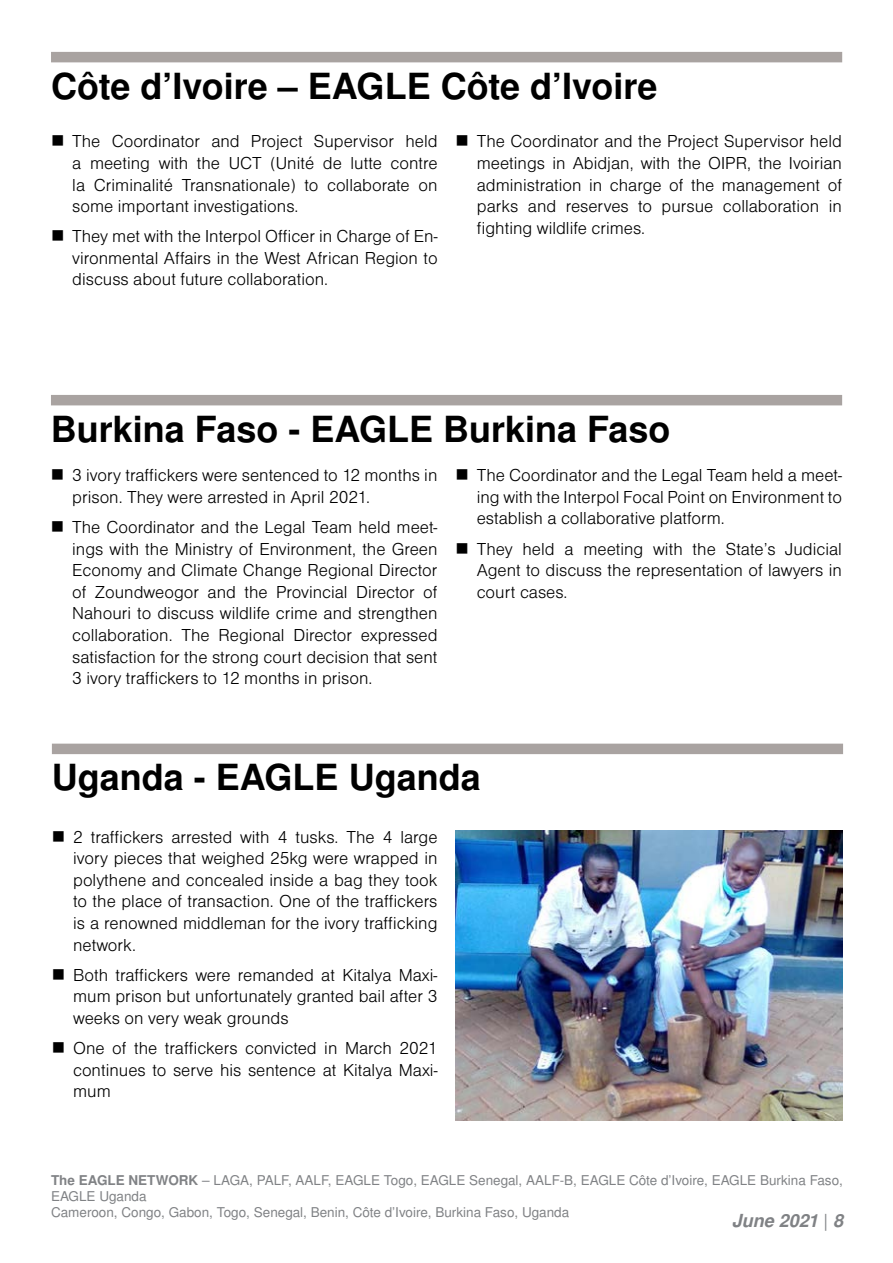
<style>
.page{position:relative;width:893px;height:1263px;background:#fff}
.page>*{position:absolute;margin:0;border:0;box-sizing:border-box;transform-origin:0 0}
.t1{font:700 36px "Nimbus Sans LOT";color:#000}
.t2{font:18px/21.6px "Nimbus Sans DOT Ligh";color:#000;text-align:justify}
.t3{font:italic 700 18px "Nimbus Sans LOT";color:#808285}
.t4{font:13.5px/16.2px "Nimbus Sans LOT";color:#808285}
.s1{font-weight:700}
.s2{font-weight:400;font-style:normal}
</style>
<div class="page">
<div style="left:51px;top:52px;width:791px;height:10px;background:#a9a3a1"></div>
<div style="left:51px;top:395px;width:791px;height:10px;background:#a9a3a1"></div>
<div style="left:52px;top:744px;width:791px;height:10px;background:#a9a3a1"></div>
<img style="left:456px;top:831px;width:386px;height:289px">
<h1 class="t1" style="left:51px;top:64px;width:608px">Côte d’Ivoire – EAGLE Côte d’Ivoire</h1>
<p class="t2" style="left:72px;top:131px;width:367px">The Coordinator and Project Supervisor held a meeting with the UCT (Unité de lutte contre la Criminalité Transnationale) to collaborate on some important investigations.</p>
<p class="t2" style="left:72px;top:226px;width:367px">They met with the Interpol Officer in Charge of En&shy;vironmental Affairs in the West African Region to discuss about future collaboration.</p>
<p class="t2" style="left:477px;top:131px;width:367px">The Coordinator and the Project Supervisor held meetings in Abidjan, with the OIPR, the Ivoirian administration in charge of the management of parks and reserves to pursue collaboration in fighting wildlife crimes.</p>
<h1 class="t1" style="left:51px;top:407px;width:621px">Burkina Faso - EAGLE Burkina Faso</h1>
<p class="t2" style="left:72px;top:465px;width:367px">3 ivory traffickers were sentenced to 12 months in prison. They were arrested in April 2021.</p>
<p class="t2" style="left:72px;top:516px;width:367px">The Coordinator and the Legal Team held meet&shy;ings with the Ministry of Environment, the Green Economy and Climate Change Regional Director of Zoundweogor and the Provincial Director of Nahouri to discuss wildlife crime and strengthen collaboration. The Regional Director expressed satisfaction for the strong court decision that sent 3 ivory traffickers to 12 months in prison.</p>
<p class="t2" style="left:477px;top:465px;width:367px">The Coordinator and the Legal Team held a meet&shy;ing with the Interpol Focal Point on Environment to establish a collaborative platform.</p>
<p class="t2" style="left:477px;top:538px;width:367px">They held a meeting with the State’s Judicial Agent to discuss the representation of lawyers in court cases.</p>
<h1 class="t1" style="left:52px;top:756px;width:430px">Uganda - EAGLE Uganda</h1>
<p class="t2" style="left:73px;top:826px;width:366px">2 traffickers arrested with 4 tusks. The 4 large ivory pieces that weighed 25kg were wrapped in polythene and concealed inside a bag they took to the place of transaction. One of the traffickers is a renowned middleman for the ivory trafficking network.</p>
<p class="t2" style="left:73px;top:964px;width:366px">Both traffickers were remanded at Kitalya Maxi&shy;mum prison but unfortunately granted bail after 3 weeks on very weak grounds</p>
<p class="t2" style="left:73px;top:1037px;width:366px">One of the traffickers convicted in March 2021 continues to serve his sentence at Kitalya Maxi&shy;mum</p>
<p class="t4" style="left:51px;top:1172px;width:793px"><span class="s1">The EAGLE NETWORK</span> – LAGA, PALF, AALF, EAGLE Togo, EAGLE Senegal, AALF-B, EAGLE Côte d’Ivoire, EAGLE Burkina Faso,<br>EAGLE Uganda<br>Cameroon, Congo, Gabon, Togo, Senegal, Benin, Côte d’Ivoire, Burkina Faso, Uganda</p>
<p class="t3" style="left:732px;top:1210px;width:113px">June 2021 <span class="s2">|</span> 8</p>
</div>
